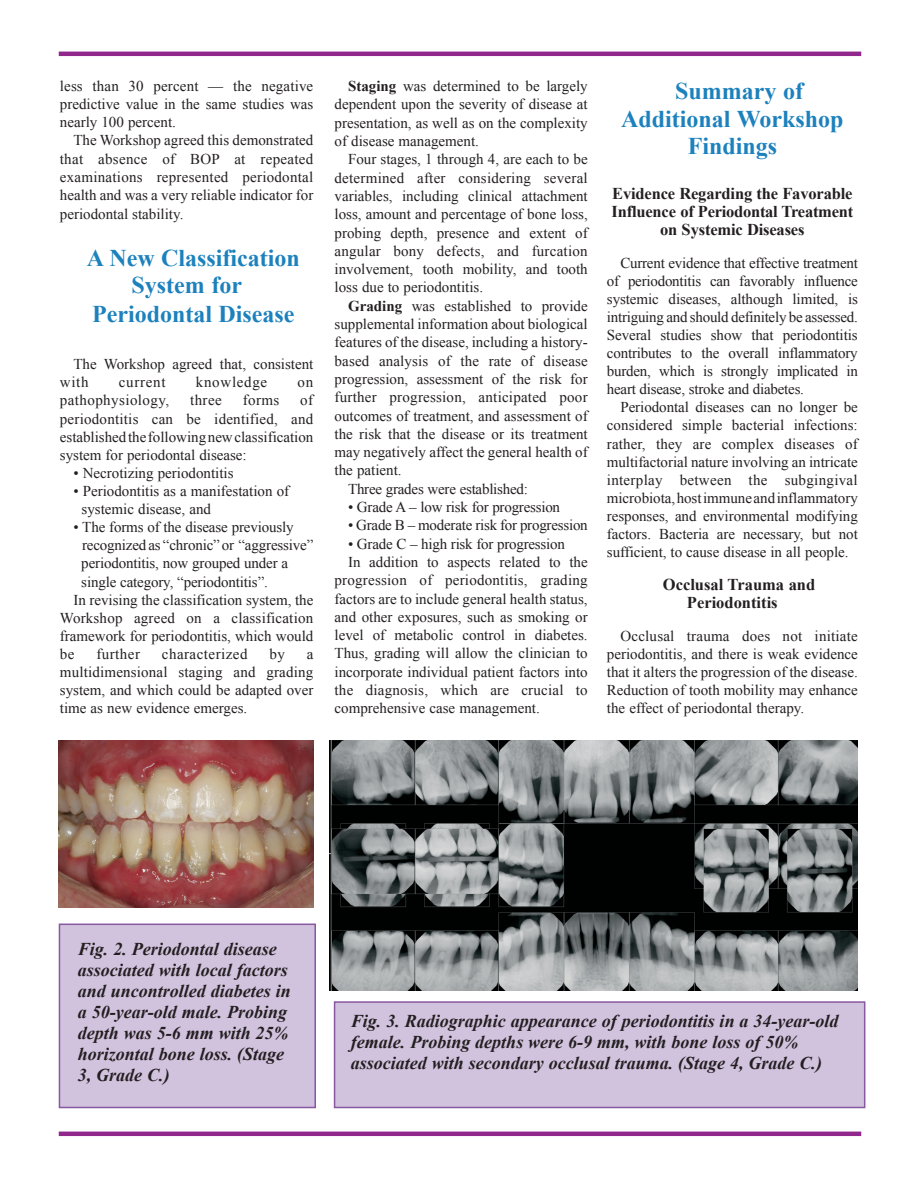
<style>
.page{position:relative;width:918px;height:1188px;background:#fff}
.page>*{position:absolute;margin:0;border:0;box-sizing:border-box;transform-origin:0 0}
.t1{font:700 24px/28px "Times New Roman";color:#1c81bd;text-align:center}
.t2{font:italic 700 18px/21px "Times New Roman";color:#231f20}
.t3{font:700 16.5px/18px "Times New Roman";letter-spacing:-.01em;color:#231f20;text-align:center}
.t4{font:15px/18px "Times New Roman";color:#231f20;text-align:justify}
.t5{font:15px "Times New Roman";letter-spacing:.03em;color:#231f20}
.t6{font:15px "Times New Roman";letter-spacing:.045em;color:#231f20}
.s1{font-weight:700}
</style>
<div class="page">
<hr style="left:59px;top:52px;width:802px;height:4px;background:#91268c">
<hr style="left:59px;top:1132px;width:802px;height:4px;background:#91268c">
<div style="left:59px;top:924px;width:256px;height:184px;background:#d1c2de"></div>
<div style="left:59px;top:924px;width:257px;height:184px;border:2px solid #8858a1"></div>
<img style="left:58px;top:741px;width:255px;height:166px">
<img style="left:330px;top:741px;width:528px;height:249px">
<div style="left:335px;top:1002px;width:530px;height:106px;background:#d1c2de"></div>
<div style="left:334px;top:1001px;width:531px;height:107px;border:2px solid #8858a1"></div>
<p class="t4" style="left:60px;top:77px;width:255px">less than 30 percent — the negative predictive value in the same studies was nearly 100 percent.</p>
<p class="t4" style="left:60px;top:131px;width:255px;text-indent:14px">The Workshop agreed this demonstrated that absence of BOP at repeated examinations represented periodontal health and was a very reliable indicator for</p>
<p class="t4" style="left:60px;top:205px;width:125px">periodontal stability.</p>
<h1 class="t1" style="left:87px;top:244px;width:215px">A New Classification<br>System for<br>Periodontal Disease</h1>
<p class="t4" style="left:60px;top:355px;width:255px;text-indent:14px">The Workshop agreed that, consistent with</p>
<p class="t6" style="left:119px;top:372px;width:48px">current</p>
<p class="t6" style="left:196px;top:372px;width:73px">knowledge</p>
<p class="t4" style="left:298px;top:373px;width:17px">on</p>
<p class="t5" style="left:60px;top:390px;width:111px">pathophysiology,</p>
<p class="t4" style="left:190px;top:391px;width:33px">three</p>
<p class="t4" style="left:243px;top:391px;width:38px">forms</p>
<p class="t4" style="left:60px;top:391px;width:255px;text-indent:240px">of periodontitis can be identified, and established the following new classification system for periodontal disease:</p>
<p class="t4" style="left:73px;top:464px;width:162px">• Necrotizing periodontitis</p>
<p class="t4" style="left:82px;top:482px;width:209px;text-indent:-8px">• Periodontitis as a manifestation of systemic disease, and</p>
<p class="t4" style="left:73px;top:518px;width:222px">• The forms of the disease previously</p>
<p class="t4" style="left:82px;top:536px;width:233px">recognized as “chronic” or “aggressive”</p>
<p class="t4" style="left:81px;top:554px;width:208px">periodontitis, now grouped under a</p>
<p class="t4" style="left:81px;top:572px;width:188px">single category, “periodontitis”.</p>
<p class="t4" style="left:73px;top:590px;width:241px">In revising the classification system, the</p>
<p class="t4" style="left:60px;top:608px;width:255px">Workshop agreed on a classification</p>
<p class="t4" style="left:60px;top:627px;width:255px">framework for periodontitis, which would</p>
<p class="t4" style="left:60px;top:645px;width:16px">be</p>
<p class="t5" style="left:96px;top:644px;width:45px">further</p>
<p class="t5" style="left:162px;top:644px;width:87px">characterized</p>
<p class="t4" style="left:269px;top:645px;width:17px">by</p>
<p class="t4" style="left:60px;top:645px;width:255px;text-indent:247px">a multidimensional staging and grading system, and which could be adapted over time as new evidence emerges.</p>
<p class="t4" style="left:335px;top:77px;width:255px;text-indent:14px"><span class="s1">Staging</span> was determined to be largely dependent upon the severity of disease at presentation, as well as on the complexity of disease management.</p>
<p class="t4" style="left:335px;top:150px;width:255px;text-indent:14px">Four stages, 1 through 4, are each to be determined after considering several variables, including clinical attachment loss, amount and percentage of bone loss, probing depth, presence and extent of angular bony defects, and furcation involvement, tooth mobility, and tooth loss due to periodontitis.</p>
<p class="t4" style="left:348px;top:297px;width:241px"><span class="s1">Grading</span> was established to provide</p>
<p class="t4" style="left:335px;top:315px;width:255px">supplemental information about biological</p>
<p class="t4" style="left:335px;top:333px;width:255px">features of the disease, including a history-</p>
<p class="t4" style="left:335px;top:351px;width:255px">based analysis of the rate of disease</p>
<p class="t4" style="left:335px;top:370px;width:255px">progression, assessment of the risk for</p>
<p class="t4" style="left:335px;top:388px;width:255px">further progression, anticipated poor</p>
<p class="t4" style="left:335px;top:406px;width:255px">outcomes of treatment, and assessment of</p>
<p class="t4" style="left:335px;top:425px;width:255px">the risk that the disease or its treatment</p>
<p class="t4" style="left:335px;top:443px;width:255px">may negatively affect the general health of</p>
<p class="t4" style="left:335px;top:461px;width:69px">the patient.</p>
<p class="t4" style="left:348px;top:480px;width:181px">Three grades were established:</p>
<p class="t4" style="left:348px;top:498px;width:214px">• Grade A – low risk for progression</p>
<p class="t4" style="left:348px;top:516px;width:241px">• Grade B – moderate risk for progression</p>
<p class="t4" style="left:348px;top:534px;width:218px">• Grade C – high risk for progression</p>
<p class="t4" style="left:348px;top:553px;width:241px">In addition to aspects related to the</p>
<p class="t4" style="left:335px;top:571px;width:255px">progression of periodontitis, grading</p>
<p class="t4" style="left:335px;top:589px;width:255px">factors are to include general health status,</p>
<p class="t4" style="left:335px;top:608px;width:255px">and other exposures, such as smoking or</p>
<p class="t4" style="left:335px;top:626px;width:255px">level of metabolic control in diabetes.</p>
<p class="t4" style="left:335px;top:644px;width:255px">Thus, grading will allow the clinician to</p>
<p class="t4" style="left:335px;top:663px;width:255px">incorporate individual patient factors into</p>
<p class="t4" style="left:335px;top:681px;width:255px">the diagnosis, which are crucial to</p>
<p class="t4" style="left:335px;top:699px;width:207px">comprehensive case management.</p>
<h1 class="t1" style="left:621px;top:77px;width:224px;line-height:27px">Summary of<br>Additional Workshop<br>Findings</h1>
<p class="t3" style="left:611px;top:184px;width:243px">Evidence Regarding the Favorable<br>Influence of Periodontal Treatment on Systemic Diseases</p>
<p class="t4" style="left:607px;top:254px;width:253px;text-indent:14px">Current evidence that effective treatment of periodontitis can favorably influence systemic diseases, although limited, is intriguing and should definitely be assessed.<br>Several studies show that periodontitis contributes to the overall inflammatory burden, which is strongly implicated in heart disease, stroke and diabetes.</p>
<p class="t4" style="left:607px;top:398px;width:252px;text-indent:14px">Periodontal diseases can no longer be considered simple bacterial infections: rather, they are complex diseases of multifactorial nature involving an intricate interplay between the subgingival microbiota, host immune and inflammatory responses, and environmental modifying factors. Bacteria are necessary, but not sufficient, to cause disease in all people.</p>
<p class="t3" style="left:687px;top:575px;width:130px;text-align:left;text-indent:-24px">Occlusal Trauma and<br>Periodontitis</p>
<p class="t4" style="left:607px;top:627px;width:252px;text-indent:14px">Occlusal trauma does not initiate periodontitis, and there is weak evidence that it alters the progression of the disease.<br>Reduction of tooth mobility may enhance the effect of periodontal therapy.</p>
<p class="t2" style="left:78px;top:938px;width:214px">Fig. 2. Periodontal disease associated with local factors and uncontrolled diabetes in a 50-year-old male. Probing depth was 5-6 mm with 25% horizontal bone loss. (Stage<br>3, Grade C.)</p>
<p class="t2" style="left:351px;top:1010px;width:489px">Fig. 3. Radiographic appearance of periodontitis in a 34-year-old female. Probing depths were 6-9 mm, with bone loss of 50% associated with secondary occlusal trauma. (Stage 4, Grade C.)</p>
</div>
